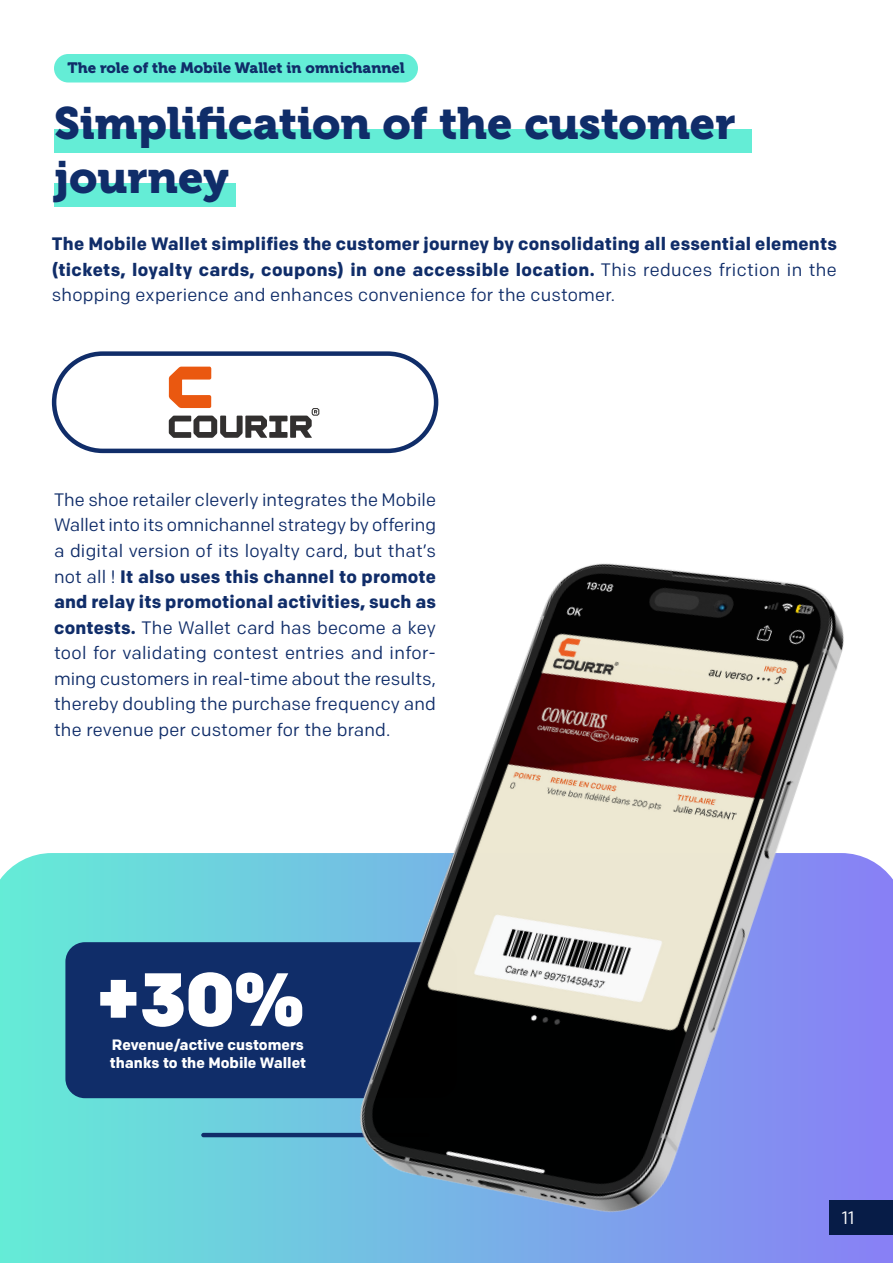
<style>
.page{position:relative;width:893px;height:1263px;background:#fff}
.page>*{position:absolute;margin:0;border:0;box-sizing:border-box;transform-origin:0 0}
.t1{font:900 75px "Colfax";color:#fff}
.t2{font:45px/54px "Museo 900";color:#102d69}
.t3{font:18px/25.5px "Colfax";letter-spacing:.01em;color:#102d69;text-align:justify}
.t4{font:700 18px/25.5px "Colfax";letter-spacing:.02em;color:#102d69;text-align:justify}
.t5{font:18px "Colfax";color:#fff}
.t6{font:700 15px/18px "Colfax";color:#fff}
.t7{font:15px "Museo 900";color:#102d69}
.s1{font-weight:400}
.s2{font-weight:700}
</style>
<div class="page">
<svg style="left:0;top:853px;width:263px;height:410px"></svg>
<hr style="left:201px;top:1133px;width:229px;height:4px;background:#102d69;border-radius:2px">
<div style="left:54px;top:129px;width:697px;height:24px;background:#64edd6"></div>
<div style="left:54px;top:54px;width:364px;height:29px;background:#64edd6;border-radius:14px"></div>
<svg style="left:169px;top:367px;width:150px;height:71px"></svg>
<div style="left:52px;top:351px;width:386px;height:102px;border:4px solid #102d69;border-radius:49px"></div>
<div style="left:65px;top:942px;width:392px;height:156px;background:#102d69;border-radius:20px"></div>
<img style="left:263px;top:432px;width:630px;height:831px">
<div style="left:54px;top:183px;width:182px;height:24px;background:#64edd6"></div>
<p class="t7" style="left:68px;top:59px;width:339px">The role of the Mobile Wallet in omnichannel</p>
<h2 class="t2" style="left:54px;top:96px;width:683px">Simplification of the customer journey</h2>
<p class="t4" style="left:52px;top:231px;width:786px">The Mobile Wallet simplifies the customer journey by consolidating all essential elements (tickets, loyalty cards, coupons) in one accessible location. <span class="s1">This reduces friction in the shopping experience and enhances convenience for the customer.</span></p>
<p class="t3" style="left:54px;top:487px;width:384px">The shoe retailer cleverly integrates the Mobile Wallet into its omnichannel strategy by offering a digital version of its loyalty card, but that’s not all ! <span class="s2">It also uses this channel to promote and relay its promotional activities, such as contests.</span> The Wallet card has become a key tool for validating contest entries and infor&shy;ming customers in real-time about the results, thereby doubling the purchase frequency and the revenue per customer for the brand.</p>
<h1 class="t1" style="left:97px;top:953px;width:209px">+30%</h1>
<p class="t6" style="left:110px;top:1036px;width:198px">Revenue/active customers thanks to the Mobile Wallet</p>
<p class="t5" style="left:842px;top:1206px;width:14px">11</p>
</div>
